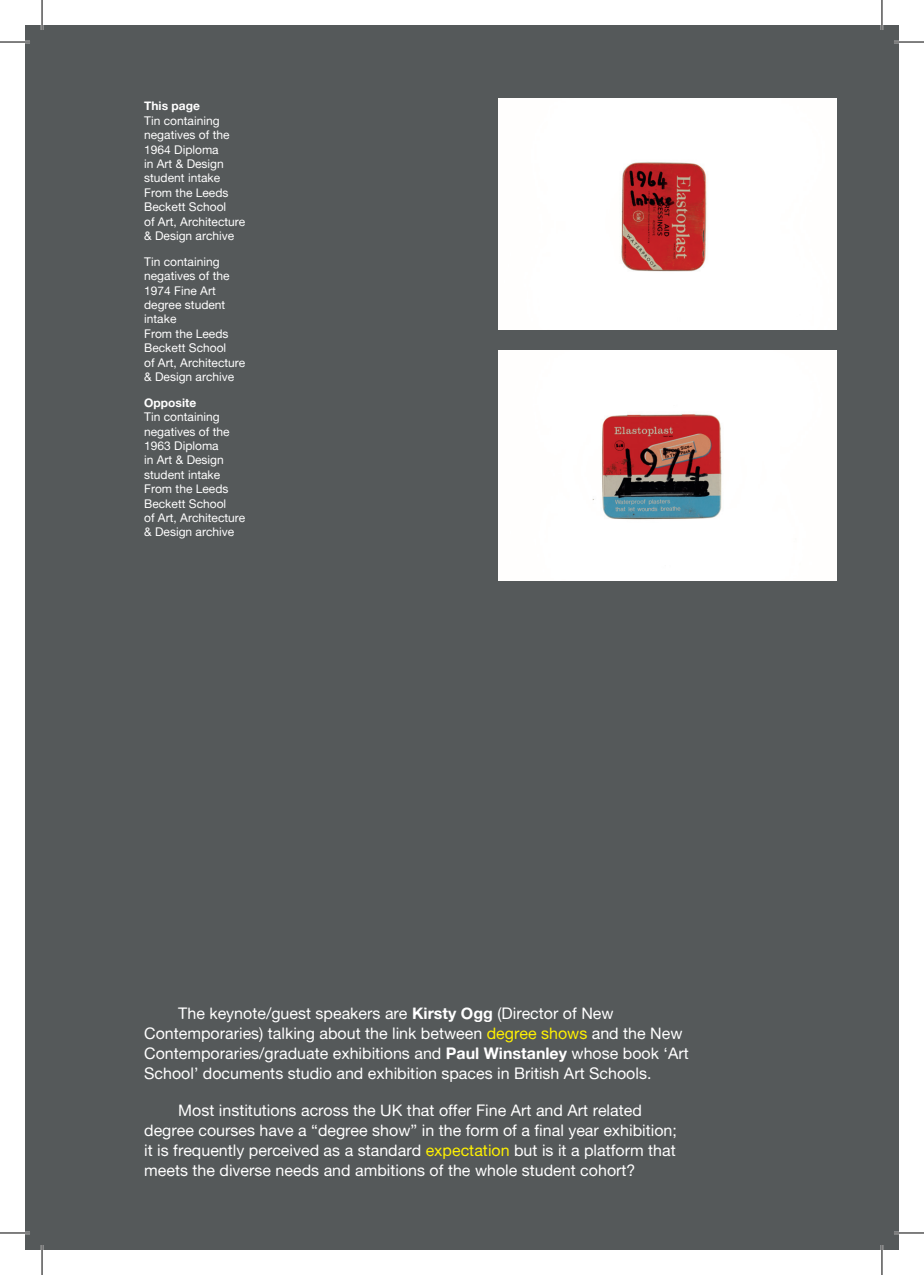
<style>
.page{position:relative;width:924px;height:1275px;background:#fff}
.page>*{position:absolute;margin:0;border:0;box-sizing:border-box;transform-origin:0 0}
.t1{font:16px/20px "Alte Haas Grotesk";color:#fff}
.t2{font:12px/14.4px "Alte Haas Grotesk";color:#fff}
.t3{font:12px "Alte Haas Grotesk Bold";color:#fff}
.s1{font-family:"Alte Haas Grotesk Bold"}
.s2{color:#fff101}
</style>
<div class="page">
<div style="left:25px;top:25px;width:873px;height:1225px;background:#55595a"></div>
<img style="left:498px;top:99px;width:338px;height:230px">
<img style="left:498px;top:350px;width:338px;height:231px">
<hr style="left:0;top:41px;width:30px;height:2px;background:#fff">
<hr style="left:893px;top:41px;width:30px;height:2px;background:#fff">
<hr style="left:0;top:1231px;width:30px;height:3px;background:#fff">
<hr style="left:893px;top:1231px;width:30px;height:3px;background:#fff">
<hr style="left:41px;top:0;width:2px;height:30px;background:#fff">
<hr style="left:41px;top:1245px;width:2px;height:30px;background:#fff">
<hr style="left:880px;top:0;width:2px;height:30px;background:#fff">
<hr style="left:880px;top:1245px;width:2px;height:30px;background:#fff">
<hr style="left:0;top:42px;width:30px;height:1px;background:#000">
<hr style="left:893px;top:42px;width:30px;height:1px;background:#000">
<hr style="left:0;top:1232px;width:30px;height:1px;background:#000">
<hr style="left:893px;top:1232px;width:30px;height:1px;background:#000">
<hr style="left:42px;top:0;width:1px;height:30px;background:#000">
<hr style="left:42px;top:1245px;width:1px;height:30px;background:#000">
<hr style="left:881px;top:0;width:1px;height:30px;background:#000">
<hr style="left:881px;top:1245px;width:1px;height:30px;background:#000">
<p class="t3" style="left:144px;top:99px;width:57px">This page</p>
<p class="t2" style="left:144px;top:113px;width:103px">Tin containing negatives of the<br>1964 Diploma<br>in Art &amp; Design student intake<br>From the Leeds<br>Beckett School<br>of Art, Architecture &amp; Design archive</p>
<p class="t2" style="left:144px;top:254px;width:103px">Tin containing negatives of the<br>1974 Fine Art degree student intake<br>From the Leeds<br>Beckett School<br>of Art, Architecture &amp; Design archive</p>
<p class="t3" style="left:144px;top:395px;width:53px">Opposite</p>
<p class="t2" style="left:144px;top:409px;width:103px">Tin containing negatives of the<br>1963 Diploma<br>in Art &amp; Design student intake<br>From the Leeds<br>Beckett School<br>of Art, Architecture &amp; Design archive</p>
<p class="t1" style="left:144px;top:1003px;width:546px;text-indent:34px">The keynote/guest speakers are <span class="s1">Kirsty Ogg</span> (Director of New Contemporaries) talking about the link between <span class="s2">degree shows</span> and the New Contemporaries/graduate exhibitions and <span class="s1">Paul Winstanley</span> whose book ‘Art School’ documents studio and exhibition spaces in British Art Schools.</p>
<p class="t1" style="left:144px;top:1100px;width:534px;text-indent:34px">Most institutions across the UK that offer Fine Art and Art related degree courses have a “degree show” in the form of a final year exhibition; it is frequently perceived as a standard <span class="s2">expectation</span> but is it a platform that meets the diverse needs and ambitions of the whole student cohort?</p>
</div>
